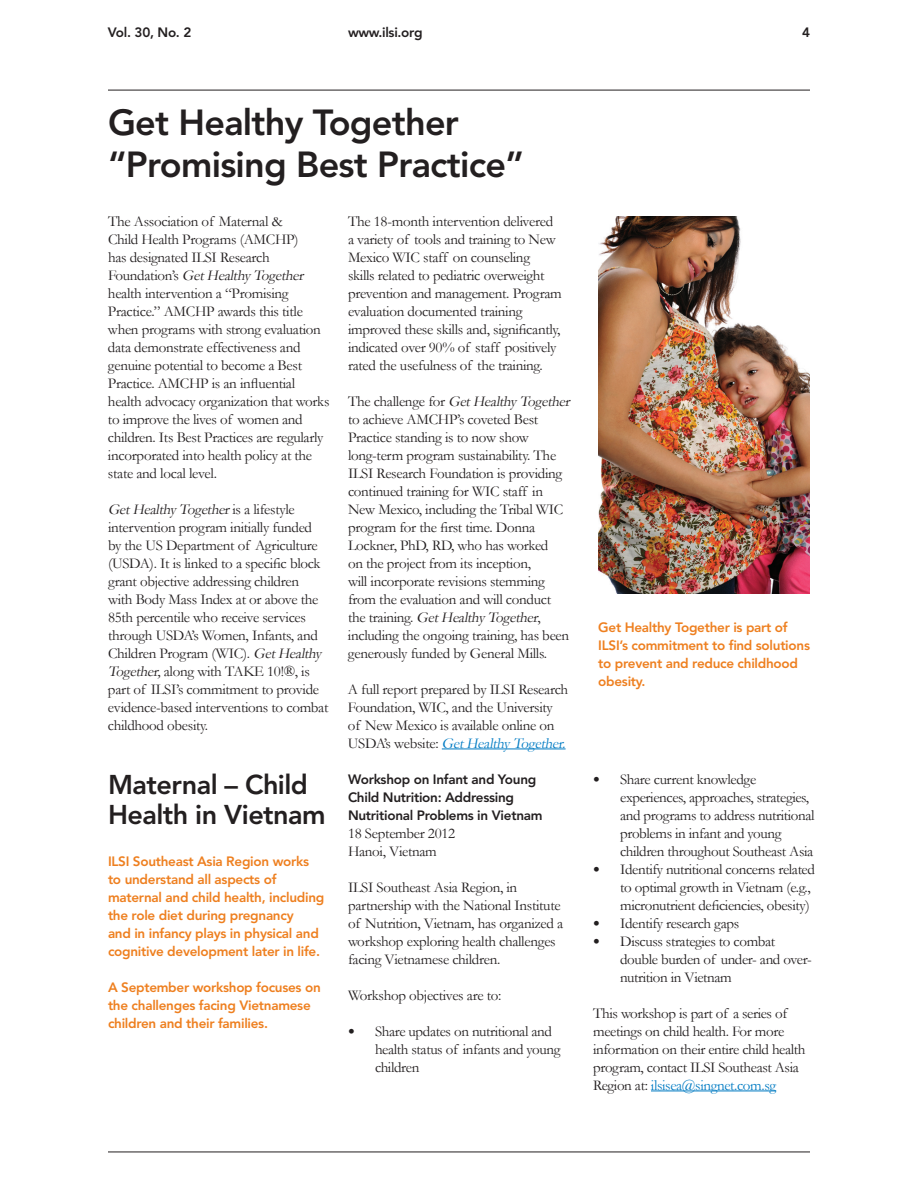
<style>
.page{position:relative;width:918px;height:1188px;background:#fff}
.page>*{position:absolute;margin:0;border:0;box-sizing:border-box;transform-origin:0 0}
.t1{font:800 36px/42px "Avenir LT Std";letter-spacing:-.02em;color:#231f20}
.t2{font:800 27px/30px "Avenir LT Std";letter-spacing:-.02em;color:#231f20}
.t3{font:15px/18px "Garamond";letter-spacing:-.02em;color:#231f20}
.t4{font:800 13.5px/18px "Avenir LT Std";letter-spacing:-.02em;color:#ee7f1f}
.t5{font:800 13.5px/18px "Avenir LT Std";letter-spacing:-.02em;color:#231f20}
.s1{font-style:italic}
.s2{font-style:italic;color:#007bc3}
.s3{font-family:"Avenir LT Std";font-weight:800;font-size:13.5px}
.s4{color:#007bc3}
</style>
<div class="page">
<hr style="left:108px;top:90px;width:702px;height:1px;background:#231f20">
<hr style="left:442px;top:749px;width:124px;height:1px;background:#007bc3">
<hr style="left:108px;top:1152px;width:702px;height:1px;background:#231f20">
<img style="left:598px;top:216px;width:212px;height:378px">
<hr style="left:651px;top:1091px;width:125px;height:1px;background:#007bc3">
<p class="t5" style="left:108px;top:24px;width:85px">Vol. 30, No. 2</p>
<p class="t5" style="left:348px;top:24px;width:76px">www.ilsi.org</p>
<p class="t5" style="left:802px;top:24px;width:9px">4</p>
<h1 class="t1" style="left:108px;top:102px;width:418px">Get Healthy Together “Promising Best Practice”</h1>
<p class="t3" style="left:348px;top:212px;width:215px">The 18-month intervention delivered a variety of tools and training to New Mexico WIC staff on counseling<br>skills related to pediatric overweight prevention and management. Program evaluation documented training improved these skills and, significantly, indicated over 90% of staff positively rated the usefulness of the training.</p>
<p class="t3" style="left:348px;top:392px;width:227px">T h e c h a ll e n g e fo r <span class="s1">GetHealthyTogether </span>to achieve AMCHP’s coveted Best Practice standing is to now show long-term program sustainability. The ILSI Research Foundation is providing continued training for WIC staff in New Mexico, including the Tribal WIC program for the first time. Donna Lockner, PhD, RD, who has worked<br>on the project from its inception,<br>will incorporate revisions stemming from the evaluation and will conduct<br>t h e t r a i n i n g. <span class="s1">GetHealthyTogether</span>, including the ongoing training, has been generously funded by General Mills.</p>
<p class="t3" style="left:348px;top:680px;width:222px">A full report prepared by ILSI Research Foundation, WIC, and the University<br>of New Mexico is available online on<br>U S DA’s w e b s i t e : <span class="s2">GetHealthyTogether.</span></p>
<p class="t3" style="left:108px;top:212px;width:223px">The Association of Maternal &amp;<br>Child Health Programs (AMCHP)<br>has designated ILSI Research<br>F o u n d a ti o n ’s <span class="s1">GetHealthyTogether </span>health intervention a “Promising Practice.” AMCHP awards this title when programs with strong evaluation data demonstrate effectiveness and genuine potential to become a Best Practice. AMCHP is an influential health advocacy organization that works to improve the lives of women and children. Its Best Practices are regularly incorporated into health policy at the state and local level.</p>
<p class="t3" style="left:108px;top:500px;width:222px"><span class="s1">GetHealthyTogether</span>i s a l i fe s t yl e intervention program initially funded by the US Department of Agriculture (USDA). It is linked to a specific block grant objective addressing children<br>with Body Mass Index at or above the 85th percentile who receive services through USDA’s Women, Infants, and Children Program (WIC). <span class="s1">GetHealthy Together,</span>along with TAKE 10!®, is part of ILSI’s commitment to provide evidence-based interventions to combat childhood obesity.</p>
<h2 class="t2" style="left:108px;top:770px;width:219px">Maternal – Child<br>Health in Vietnam</h2>
<p class="t4" style="left:108px;top:852px;width:218px">ILSI Southeast Asia Region works to understand all aspects of maternal and child health, including the role diet during pregnancy<br>and in infancy plays in physical and cognitive development later in life.</p>
<p class="t4" style="left:108px;top:978px;width:214px">A September workshop focuses on the challenges facing Vietnamese children and their families.</p>
<p class="t5" style="left:348px;top:771px;width:196px">Workshop on Infant and Young<br>Child Nutrition: Addressing<br>Nutritional Problems in Vietnam</p>
<p class="t3" style="left:348px;top:824px;width:109px">18 September 2012<br>Hanoi, Vietnam</p>
<p class="t3" style="left:348px;top:878px;width:217px">ILSI Southeast Asia Region, in partnership with the National Institute of Nutrition, Vietnam, has organized a workshop exploring health challenges facing Vietnamese children.</p>
<p class="t3" style="left:348px;top:986px;width:155px">Workshop objectives are to:</p>
<p class="t3" style="left:375px;top:1022px;width:187px;text-indent:-27px"><span class="s3">•</span> Share updates on nutritional and health status of infants and young children</p>
<p class="t4" style="left:598px;top:619px;width:213px">Get Healthy Together is part of<br>ILSI’s commitment to find solutions to prevent and reduce childhood obesity.</p>
<p class="t3" style="left:620px;top:770px;width:196px;text-indent:-27px"><span class="s3">•</span> Share current knowledge experiences, approaches, strategies, and programs to address nutritional problems in infant and young children throughout Southeast Asia</p>
<p class="t3" style="left:620px;top:860px;width:196px;text-indent:-27px"><span class="s3">•</span> Identify nutritional concerns related to optimal growth in Vietnam (e.g., micronutrient deficiencies, obesity)</p>
<p class="t3" style="left:593px;top:914px;width:148px"><span class="s3">•</span> Identify research gaps</p>
<p class="t3" style="left:620px;top:932px;width:193px;text-indent:-27px"><span class="s3">•</span> Discuss strategies to combat double burden of under- and over&shy;nutrition in Vietnam</p>
<p class="t3" style="left:593px;top:1004px;width:214px">This workshop is part of a series of meetings on child health. For more information on their entire child health program, contact ILSI Southeast Asia Region at: <span class="s4">ilsisea@singnet.com.sg</span></p>
</div>
